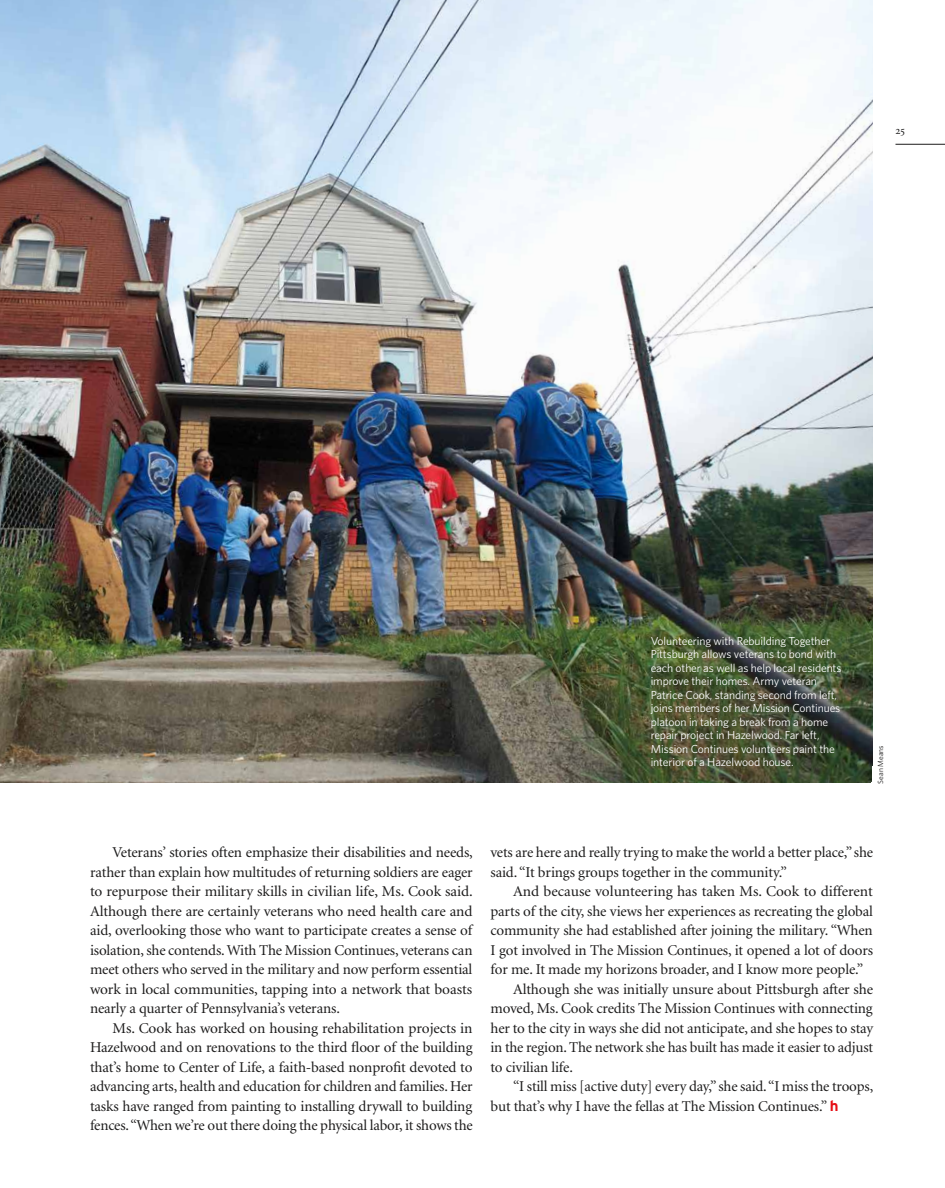
<style>
.page{position:relative;width:945px;height:1188px;background:#fff}
.page>*{position:absolute;margin:0;border:0;box-sizing:border-box;transform-origin:0 0}
.t1{font:15px/19.5px "Minion";letter-spacing:-.01em;color:#1c1b1b;text-align:justify}
.t2{font:11.7px/13.5px "Whitney";letter-spacing:-.01em;color:#fff}
.t3{font:11.25px "Minion Regular SC";color:#1c1b1b}
.t4{font:7.5px "Whitney";color:#1c1b1b}
.s1{font-family:"Interstate";font-weight:700;color:#e60e15}
</style>
<div class="page">
<hr style="left:896px;top:144px;width:49px;height:1px;background:#1c1b1b">
<img style="left:0;top:0;width:873px;height:783px">
<p class="t3" style="left:896px;top:125px;width:11px">25</p>
<p class="t2" style="left:651px;top:634px;width:192px">Volunteering with Rebuilding Together Pittsburgh allows veterans to bond with each other as well as help local residents improve their homes. Army veteran Patrice Cook, standing second from left, joins members of her Mission Continues platoon in taking a break from a home repair project in Hazelwood. Far left, Mission Continues volunteers paint the interior of a Hazelwood house.</p>
<p class="t4" style="left:876px;top:784px;width:40px;rotate:-90deg">Sean Means</p>
<p class="t1" style="left:90px;top:843px;width:384px;text-indent:22px">Veterans’ stories often emphasize their disabilities and needs, rather than explain how multitudes of returning soldiers are eager to repurpose their military skills in civilian life, Ms. Cook said.<br>Although there are certainly veterans who need health care and aid, overlooking those who want to participate creates a sense of isolation, she contends. With The Mission Continues, veterans can meet others who served in the military and now perform essential work in local communities, tapping into a network that boasts nearly a quarter of Pennsylvania’s veterans.</p>
<p class="t1" style="left:90px;top:1019px;width:384px;text-indent:22px">Ms. Cook has worked on housing rehabilitation projects in Hazelwood and on renovations to the third floor of the building that’s home to Center of Life, a faith-based nonprofit devoted to advancing arts, health and education for children and families. Her tasks have ranged from painting to installing drywall to building fences. “When we’re out there doing the physical labor, it shows the</p>
<p class="t1" style="left:490px;top:843px;width:384px">vets are here and really trying to make the world a better place,” she said. “It brings groups together in the community.”</p>
<p class="t1" style="left:513px;top:882px;width:361px">And because volunteering has taken Ms. Cook to different</p>
<p class="t1" style="left:490px;top:902px;width:384px">parts of the city, she views her experiences as recreating the global</p>
<p class="t1" style="left:490px;top:921px;width:384px">community she had established after joining the military. “When</p>
<p class="t1" style="left:490px;top:941px;width:384px">I got involved in The Mission Continues, it opened a lot of doors</p>
<p class="t1" style="left:490px;top:960px;width:374px">for me. It made my horizons broader, and I know more people.”</p>
<p class="t1" style="left:513px;top:980px;width:362px">Although she was initially unsure about Pittsburgh after she</p>
<p class="t1" style="left:490px;top:999px;width:384px">moved, Ms. Cook credits The Mission Continues with connecting</p>
<p class="t1" style="left:490px;top:1019px;width:384px">her to the city in ways she did not anticipate, and she hopes to stay</p>
<p class="t1" style="left:490px;top:1038px;width:384px">in the region. The network she has built has made it easier to adjust</p>
<p class="t1" style="left:490px;top:1058px;width:84px">to civilian life.</p>
<p class="t1" style="left:513px;top:1077px;width:362px">“I still miss [active duty] every day,” she said. “I miss the troops,</p>
<p class="t1" style="left:490px;top:1097px;width:349px">but that’s why I have the fellas at The Mission Continues.” <span class="s1">h</span></p>
</div>
